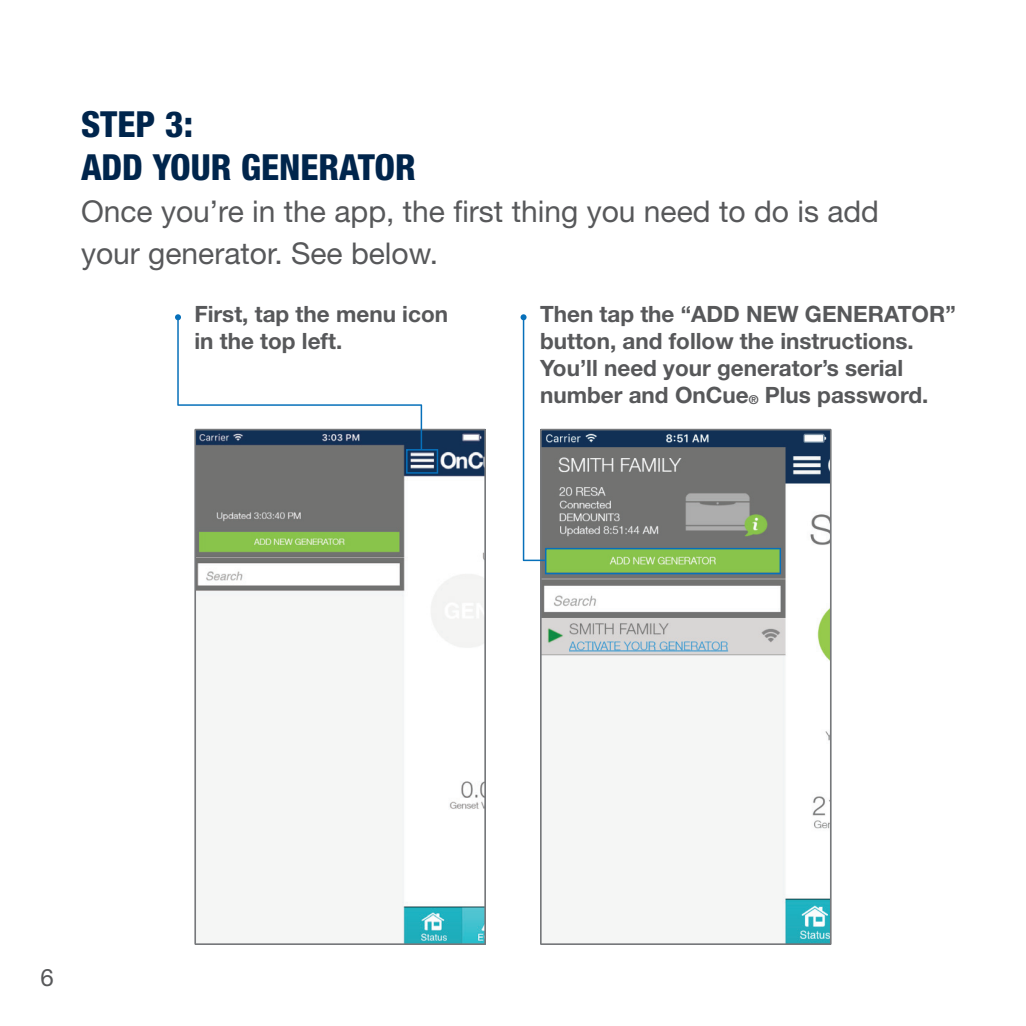
<style>
.page{position:relative;width:1026px;height:1026px;background:#fff}
.page>*{position:absolute;margin:0;border:0;box-sizing:border-box;transform-origin:0 0}
.t1{font:800 condensed 36px/43.2px "Helvetica Neue LT Pro";color:#00254c}
.t2{font:30px/42px "Helvetica Neue LT Pro";color:#57585a}
.t3{font:24px "Helvetica Neue LT Pro";color:#57585a}
.t4{font:700 22.5px/27px "Helvetica Neue LT Pro";color:#57585a}
.s1{font-size:12.3px}
</style>
<div class="page">
<svg style="left:540px;top:429px;width:292px;height:516px;fill:#f5f6f5"></svg>
<svg style="left:194px;top:429px;width:292px;height:516px;fill:#f5f6f5"></svg>
<svg style="left:175px;top:314px;width:263px;height:160px"></svg>
<svg style="left:521px;top:314px;width:260px;height:260px"></svg>
<h1 class="t1" style="left:81px;top:102px;width:336px">STEP 3:<br>ADD YOUR GENERATOR</h1>
<h2 class="t2" style="left:81px;top:190px;width:800px">Once you’re in the app, the first thing you need to do is add your generator. See below.</h2>
<p class="t4" style="left:194px;top:299px;width:255px">First, tap the menu icon in the top left.</p>
<p class="t4" style="left:540px;top:299px;width:417px">Then tap the “ADD NEW GENERATOR” button, and follow the instructions.<br>You’ll need your generator’s serial number and OnCue<span class="s1">®</span> Plus password.</p>
<p class="t3" style="left:40px;top:962px;width:15px">6</p>
</div>
